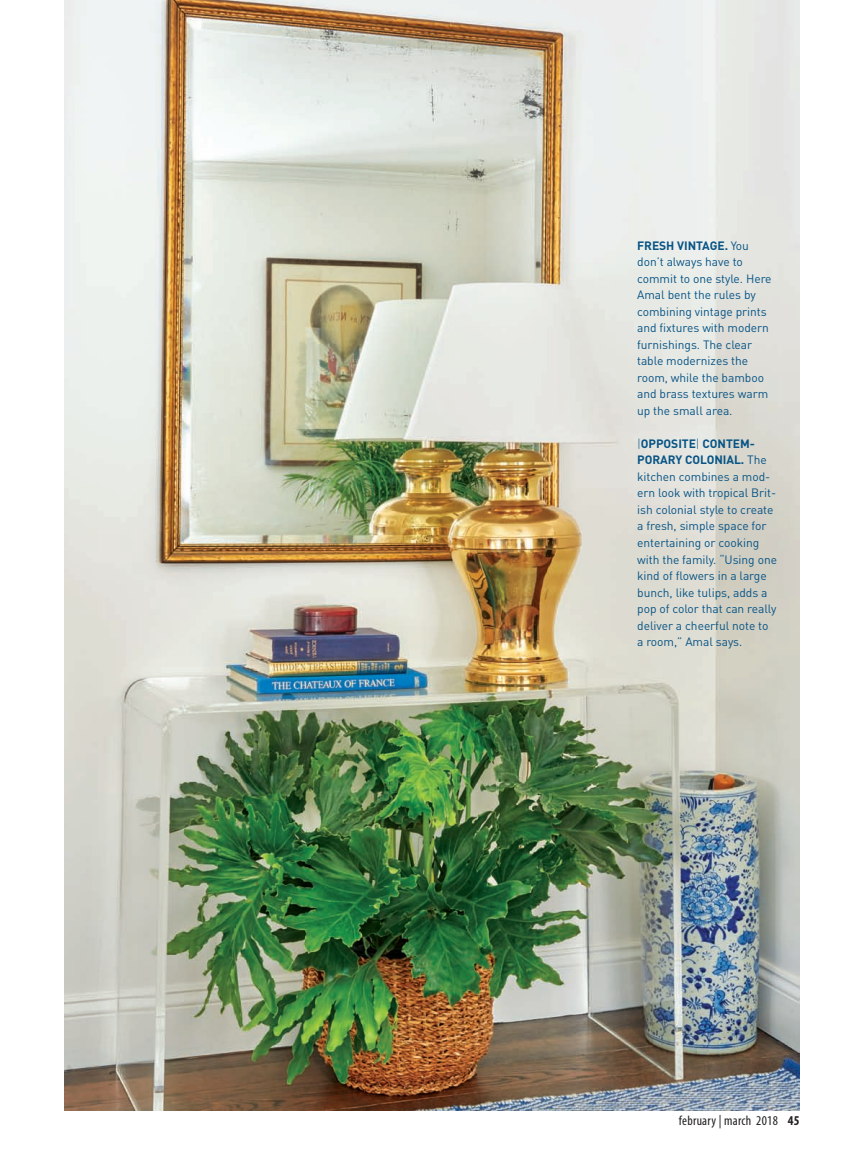
<style>
.page{position:relative;width:864px;height:1175px;background:#fff}
.page>*{position:absolute;margin:0;border:0;box-sizing:border-box;transform-origin:0 0}
.t1{font:condensed 13.5px "Myriad Pro";letter-spacing:.02em;color:#231f20}
.t2{font:12px/16.5px "DIN Pro";letter-spacing:-.005em;color:#075485}
.t3{font:700 12px/16.5px "DIN";letter-spacing:-.005em;color:#075485}
.s1{font-family:"DIN Pro";font-weight:400}
.s2{font-weight:300}
.s3{font-weight:700}
</style>
<div class="page">
<img style="left:65px;top:0;width:734px;height:1110px">
<p class="t3" style="left:637px;top:237px;width:113px">FRESH VINTAGE. <span class="s1">You</span></p>
<p class="t2" style="left:637px;top:253px;width:136px">don’t always have to commit to one style. Here<br>Amal bent the rules by combining vintage prints and fixtures with modern furnishings. The clear table modernizes the room, while the bamboo and brass textures warm up the small area.</p>
<p class="t3" style="left:637px;top:435px;width:131px"><span class="s2">|</span>OPPOSITE<span class="s2">|</span> CONTEM-<br>PORARY COLONIAL. <span class="s1">The</span></p>
<p class="t2" style="left:637px;top:468px;width:141px">kitchen combines a mod&shy;ern look with tropical Brit&shy;ish colonial style to create a fresh, simple space for entertaining or cooking with the family. “Using one kind of flowers in a large bunch, like tulips, adds a pop of color that can really deliver a cheerful note to a room,” Amal says.</p>
<p class="t1" style="left:679px;top:1112px;width:122px">february | march 2018 <span class="s3">45</span></p>
</div>
